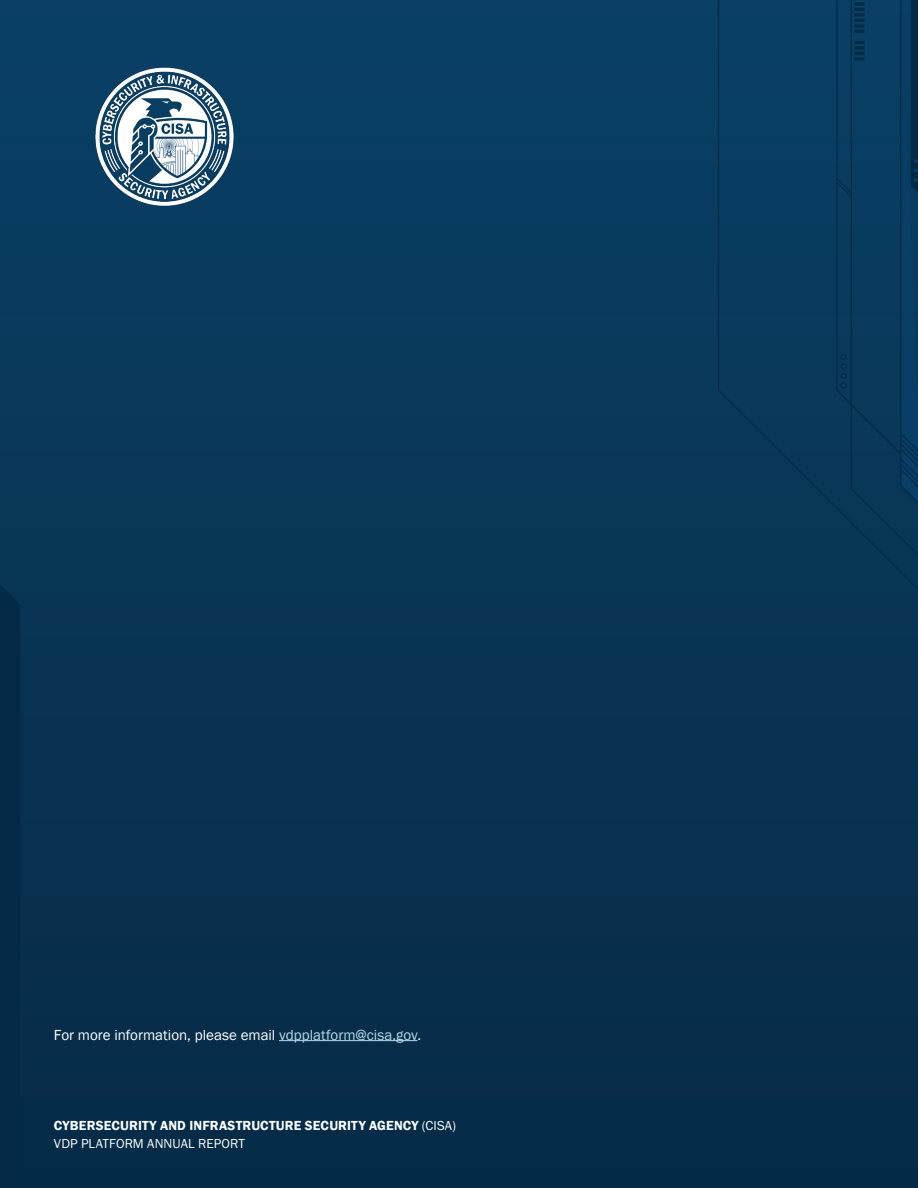
<style>
.page{position:relative;width:918px;height:1188px;background:#fff}
.page>*{position:absolute;margin:0;border:0;box-sizing:border-box;transform-origin:0 0}
.t1{font:15px "Franklin Gothic";color:#fff}
.t2{font:600 13.5px "Franklin Gothic";letter-spacing:.015em;color:#fff}
.t3{font:13.5px "Franklin Gothic URW Boo";letter-spacing:.005em;color:#fff}
.s1{color:#b7daea}
.s2{font-family:"Franklin Gothic URW Boo";font-weight:400}
</style>
<div class="page">
<div style="left:0;top:0;width:918px;height:1188px;background:linear-gradient(to bottom,#0a4066,#072a46)"></div>
<div style="left:717px;top:0;width:201px;height:596px;background:#093b5d"></div>
<svg style="left:835px;top:0;width:83px;height:575px;background:#08395c"></svg>
<hr style="left:854px;top:57px;width:10px;height:4px;background:#052f4d">
<div style="left:0;top:584px;width:20px;height:604px;background:#042a46"></div>
<img style="left:94px;top:66px;width:142px;height:142px">
<hr style="left:279px;top:1040px;width:138px;height:1px;background:#b7daea">
<p class="t1" style="left:54px;top:1025px;width:367px">For more information, please email <span class="s1">vdpplatform@cisa.gov</span>.</p>
<p class="t2" style="left:54px;top:1117px;width:404px">CYBERSECURITY AND INFRASTRUCTURE SECURITY AGENCY <span class="s2">(CISA)</span></p>
<p class="t3" style="left:54px;top:1135px;width:193px">VDP PLATFORM ANNUAL REPORT</p>
</div>
